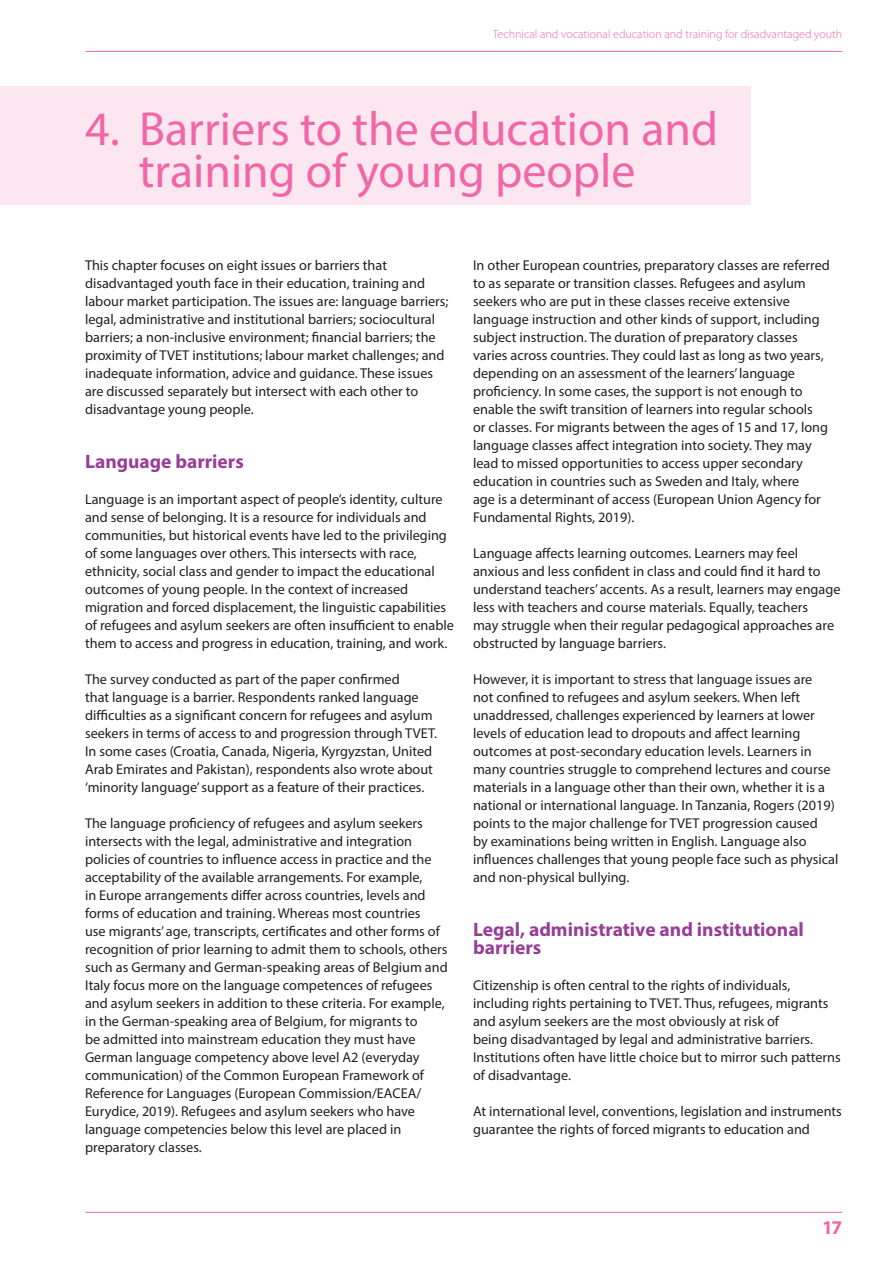
<style>
.page{position:relative;width:893px;height:1263px;background:#fff}
.page>*{position:absolute;margin:0;border:0;box-sizing:border-box;transform-origin:0 0}
.Chapter{font:48px/42px "Myriad Pro";color:#f166a7}
.Heading_1{font:700 19.5px/18px "Myriad Pro";color:#983e97}
.t1{font:700 19.5px "Myriad Pro";color:#f166a7}
.t2{font:14.25px/18px "Myriad Pro";color:#231f20}
.t3{font:300 12px "Myriad Pro";color:#f166a7}
</style>
<div class="page">
<hr style="left:85px;top:51px;width:757px;height:1px;background:#f166a7">
<hr style="left:85px;top:1212px;width:757px;height:1px;background:#f166a7">
<div style="left:0;top:86px;width:750px;height:118px;background:#fce6ef"></div>
<p class="t3" style="left:493px;top:27px;width:351px">Technical and vocational education and training for disadvantaged youth</p>
<p class="Chapter" style="left:139px;top:107px;width:581px;text-indent:-54px">4. Barriers to the education and training of young people</p>
<p class="t2" style="left:85px;top:256px;width:365px">This chapter focuses on eight issues or barriers that disadvantaged youth face in their education, training and labour market participation. The issues are: language barriers; legal, administrative and institutional barriers; sociocultural barriers; a non-inclusive environment; financial barriers; the proximity of TVET institutions; labour market challenges; and inadequate information, advice and guidance. These issues are discussed separately but intersect with each other to disadvantage young people.</p>
<p class="Heading_1" style="left:85px;top:452px;width:160px">Language barriers</p>
<p class="t2" style="left:85px;top:490px;width:370px">Language is an important aspect of people’s identity, culture and sense of belonging. It is a resource for individuals and communities, but historical events have led to the privileging of some languages over others. This intersects with race, ethnicity, social class and gender to impact the educational outcomes of young people. In the context of increased migration and forced displacement, the linguistic capabilities of refugees and asylum seekers are often insufficient to enable them to access and progress in education, training, and work.</p>
<p class="t2" style="left:85px;top:670px;width:354px">The survey conducted as part of the paper confirmed<br>that language is a barrier. Respondents ranked language difficulties as a significant concern for refugees and asylum seekers in terms of access to and progression through TVET.<br>In some cases (Croatia, Canada, Nigeria, Kyrgyzstan, United Arab Emirates and Pakistan), respondents also wrote about ‘minority language’ support as a feature of their practices.</p>
<p class="t2" style="left:85px;top:814px;width:364px">The language proficiency of refugees and asylum seekers intersects with the legal, administrative and integration policies of countries to influence access in practice and the acceptability of the available arrangements. For example,<br>in Europe arrangements differ across countries, levels and forms of education and training. Whereas most countries<br>use migrants’ age, transcripts, certificates and other forms of recognition of prior learning to admit them to schools, others such as Germany and German-speaking areas of Belgium and Italy focus more on the language competences of refugees and asylum seekers in addition to these criteria. For example, in the German-speaking area of Belgium, for migrants to<br>be admitted into mainstream education they must have German language competency above level A2 (everyday communication) of the Common European Framework of Reference for Languages (European Commission/EACEA/ Eurydice, 2019). Refugees and asylum seekers who have language competencies below this level are placed in preparatory classes.</p>
<p class="t2" style="left:473px;top:256px;width:358px">In other European countries, preparatory classes are referred to as separate or transition classes. Refugees and asylum seekers who are put in these classes receive extensive language instruction and other kinds of support, including subject instruction. The duration of preparatory classes varies across countries. They could last as long as two years, depending on an assessment of the learners’ language proficiency. In some cases, the support is not enough to enable the swift transition of learners into regular schools<br>or classes. For migrants between the ages of 15 and 17, long language classes affect integration into society. They may lead to missed opportunities to access upper secondary education in countries such as Sweden and Italy, where<br>age is a determinant of access (European Union Agency for Fundamental Rights, 2019).</p>
<p class="t2" style="left:473px;top:544px;width:369px">Language affects learning outcomes. Learners may feel anxious and less confident in class and could find it hard to understand teachers’ accents. As a result, learners may engage less with teachers and course materials. Equally, teachers<br>may struggle when their regular pedagogical approaches are obstructed by language barriers.</p>
<p class="t2" style="left:473px;top:670px;width:367px">However, it is important to stress that language issues are<br>not confined to refugees and asylum seekers. When left unaddressed, challenges experienced by learners at lower levels of education lead to dropouts and affect learning outcomes at post-secondary education levels. Learners in many countries struggle to comprehend lectures and course materials in a language other than their own, whether it is a national or international language. In Tanzania, Rogers (2019) points to the major challenge for TVET progression caused<br>by examinations being written in English. Language also influences challenges that young people face such as physical and non-physical bullying.</p>
<p class="Heading_1" style="left:473px;top:920px;width:332px">Legal, administrative and institutional barriers</p>
<p class="t2" style="left:473px;top:976px;width:369px">Citizenship is often central to the rights of individuals, including rights pertaining to TVET. Thus, refugees, migrants and asylum seekers are the most obviously at risk of<br>being disadvantaged by legal and administrative barriers.<br>Institutions often have little choice but to mirror such patterns of disadvantage.</p>
<p class="t2" style="left:473px;top:1102px;width:370px">At international level, conventions, legislation and instruments guarantee the rights of forced migrants to education and</p>
<h2 class="t1" style="left:822px;top:1215px;width:22px">17</h2>
</div>
